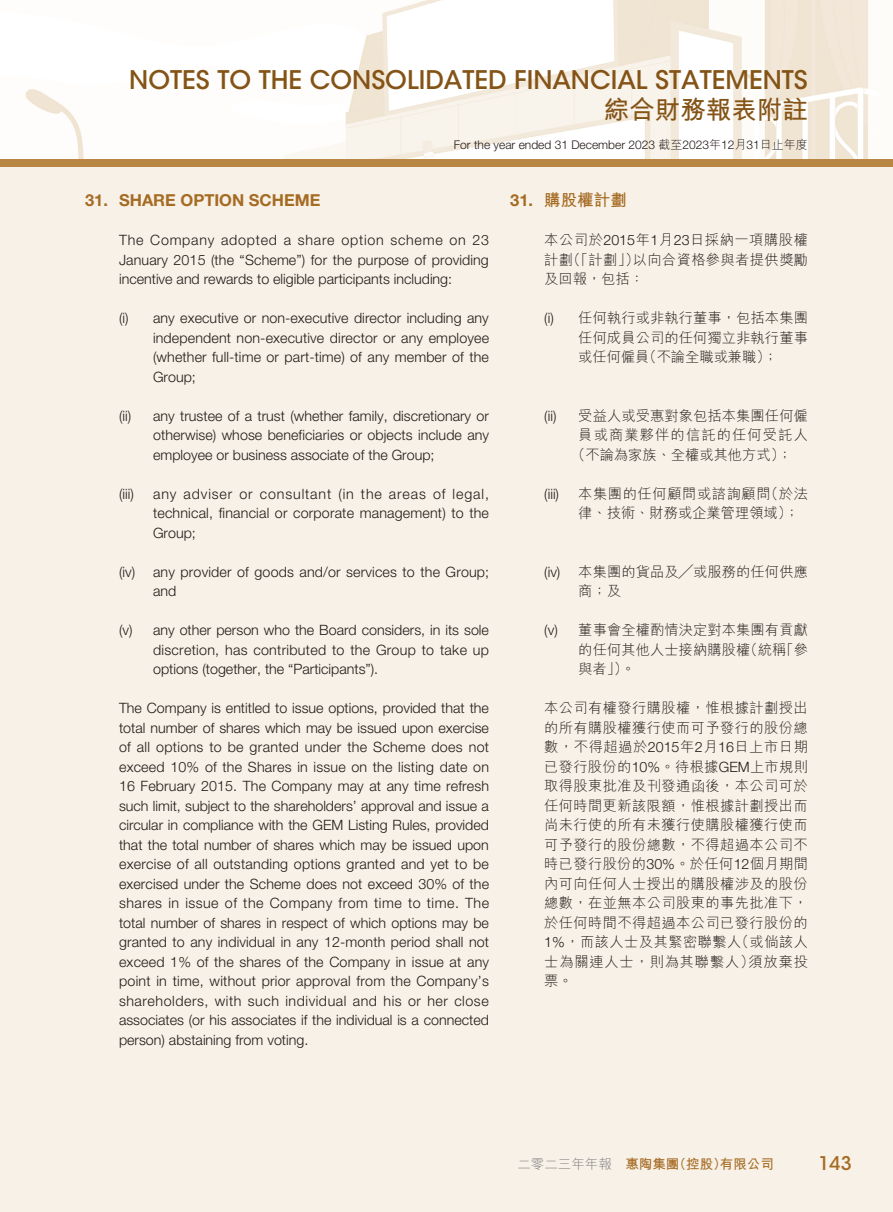
<style>
.page{position:relative;width:893px;height:1212px;background:#fff}
.page>*{position:absolute;margin:0;border:0;box-sizing:border-box;transform-origin:0 0}
.t1{font:500 25.5px "ITC Avant Garde Std";color:#845316}
.t2{font:700 25.5px "M Hei HK";color:#845316}
.t3{font:500 18.75px "ITC Avant Garde Std";color:#a66b23}
.t4{font:700 16.5px "Helvetica Neue LT Std";color:#a66b23}
.t5{font:700 16.5px "M Hei HK";color:#a66b23}
.t6{font:300 14.25px/19.5px "Helvetica Neue LT Std";color:#231916;text-align:justify}
.t7{font:300 14.25px/19.5px "M Hei HK";letter-spacing:.01em;color:#231916;text-align:justify}
.t8{font:300 14.25px/19.5px "M Hei HK";letter-spacing:.04em;color:#231916}
.t9{font:300 14.25px "M Hei HK";letter-spacing:.08em;color:#231916}
.t10{font:700 13.5px "M Hei HK";color:#a66b23}
.t11{font:300 12px "Helvetica Neue LT Std";color:#231916}
.s1{font-family:"M Hei HK"}
.s2{font-family:"Helvetica Neue LT Std"}
.s3{font-weight:300;color:#7e7e7e}
</style>
<div class="page">
<div style="left:0;top:163px;width:893px;height:1049px;background:#f7f1e8"></div>
<img style="left:25px;top:0;width:843px;height:159px">
<div style="left:0;top:159px;width:893px;height:8px;background:#b88744"></div>
<h1 class="t1" style="left:129px;top:64px;width:680px">NOTES TO THE CONSOLIDATED FINANCIAL STATEMENTS</h1>
<h1 class="t2" style="left:604px;top:91px;width:205px">綜合財務報表附註</h1>
<p class="t11" style="left:454px;top:137px;width:356px">For the year ended 31 December 2023 <span class="s1">截至</span>2023<span class="s1">年</span>12<span class="s1">月</span>31<span class="s1">日止年度</span></p>
<p class="t4" style="left:85px;top:190px;width:237px">31. SHARE OPTION SCHEME</p>
<p class="t6" style="left:119px;top:230px;width:372px">The Company adopted a share option scheme on 23<br>January 2015 (the “Scheme”) for the purpose of providing incentive and rewards to eligible participants including:</p>
<p class="t6" style="left:153px;top:308px;width:338px;text-indent:-34px">(i) any executive or non-executive director including any independent non-executive director or any employee (whether full-time or part-time) of any member of the Group;</p>
<p class="t6" style="left:119px;top:406px;width:14px">(ii)</p>
<p class="t6" style="left:153px;top:406px;width:338px">any trustee of a trust (whether family, discretionary or otherwise) whose beneficiaries or objects include any employee or business associate of the Group;</p>
<p class="t6" style="left:119px;top:484px;width:16px">(iii)</p>
<p class="t6" style="left:153px;top:484px;width:337px">any adviser or consultant (in the areas of legal, technical, financial or corporate management) to the Group;</p>
<p class="t6" style="left:119px;top:562px;width:18px">(iv)</p>
<p class="t6" style="left:153px;top:562px;width:338px">any provider of goods and/or services to the Group; and</p>
<p class="t6" style="left:153px;top:620px;width:337px;text-indent:-34px">(v) any other person who the Board considers, in its sole discretion, has contributed to the Group to take up options (together, the “Participants”).</p>
<p class="t6" style="left:119px;top:698px;width:372px">The Company is entitled to issue options, provided that the total number of shares which may be issued upon exercise of all options to be granted under the Scheme does not exceed 10% of the Shares in issue on the listing date on 16 February 2015. The Company may at any time refresh such limit, subject to the shareholders’ approval and issue a circular in compliance with the GEM Listing Rules, provided that the total number of shares which may be issued upon exercise of all outstanding options granted and yet to be exercised under the Scheme does not exceed 30% of the shares in issue of the Company from time to time. The total number of shares in respect of which options may be granted to any individual in any 12-month period shall not exceed 1% of the shares of the Company in issue at any point in time, without prior approval from the Company’s shareholders, with such individual and his or her close associates (or his associates if the individual is a connected person) abstaining from voting.</p>
<p class="t5" style="left:510px;top:188px;width:118px"><span class="s2">31.</span> 購股權計劃</p>
<p class="t7" style="left:544px;top:230px;width:265px">本公司於<span class="s2">2015</span>年<span class="s2">1</span>月<span class="s2">23</span>日採納一項購股權計劃（「計劃」）以向合資格參與者提供獎勵及回報，包括：</p>
<p class="t7" style="left:578px;top:308px;width:231px;text-indent:-34px"><span class="s2">(i)</span> 任何執行或非執行董事，包括本集團任何成員公司的任何獨立非執行董事或任何僱員（不論全職或兼職）；</p>
<p class="t6" style="left:544px;top:406px;width:14px">(ii)</p>
<p class="t7" style="left:578px;top:406px;width:231px">受益人或受惠對象包括本集團任何僱</p>
<p class="t9" style="left:578px;top:428px;width:231px">員或商業夥伴的信託的任何受託人</p>
<p class="t7" style="left:571px;top:445px;width:222px">（不論為家族、全權或其他方式）；</p>
<p class="t6" style="left:544px;top:484px;width:16px">(iii)</p>
<p class="t8" style="left:578px;top:484px;width:231px">本集團的任何顧問或諮詢顧問（於法律、技術、財務或企業管理領域）；</p>
<p class="t6" style="left:544px;top:562px;width:18px">(iv)</p>
<p class="t7" style="left:578px;top:562px;width:231px">本集團的貨品及╱或服務的任何供應商；及</p>
<p class="t7" style="left:578px;top:620px;width:231px;text-indent:-34px"><span class="s2">(v)</span> 董事會全權酌情決定對本集團有貢獻的任何其他人士接納購股權（統稱「參與者」）。</p>
<p class="t7" style="left:544px;top:698px;width:265px">本公司有權發行購股權，惟根據計劃授出的所有購股權獲行使而可予發行的股份總數，不得超過於<span class="s2">2015</span>年<span class="s2">2</span>月<span class="s2">16</span>日上市日期已發行股份的<span class="s2">10%</span>。待根據<span class="s2">GEM</span>上市規則取得股東批准及刊發通函後，本公司可於任何時間更新該限額，惟根據計劃授出而尚未行使的所有未獲行使購股權獲行使而可予發行的股份總數，不得超過本公司不時已發行股份的<span class="s2">30%</span>。於任何<span class="s2">12</span>個月期間內可向任何人士授出的購股權涉及的股份總數，在並無本公司股東的事先批准下，於任何時間不得超過本公司已發行股份的<span class="s2">1%</span>，而該人士及其緊密聯繫人（或倘該人士為關連人士，則為其聯繫人）須放棄投票。</p>
<p class="t10" style="left:517px;top:1154px;width:258px"><span class="s3">二零二三年年報</span> 惠陶集團（控股）有限公司</p>
<h2 class="t3" style="left:819px;top:1152px;width:35px">143</h2>
</div>
